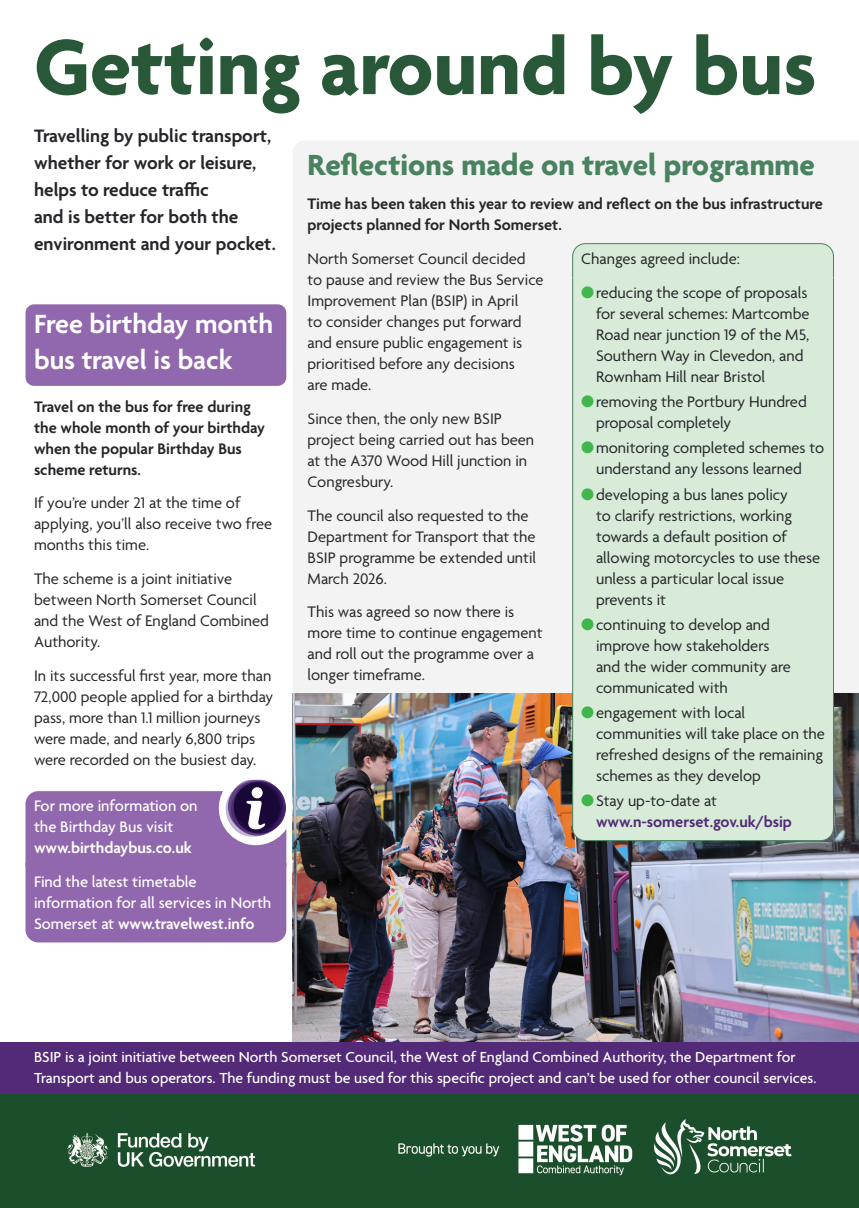
<style>
.page{position:relative;width:859px;height:1208px;background:#fff}
.page>*{position:absolute;margin:0;border:0;box-sizing:border-box;transform-origin:0 0}
.t1{font:700 84px "Agenda";color:#295838}
.Heading_1__H3{font:700 31.5px "Agenda";color:#48825e}
.t2{font:600 28.5px/36px "Agenda";color:#fff}
.Text_-_Intro_A__P{font:600 19.5px/27px "Agenda";color:#242629}
.Text__P{font:16.5px/21px "Agenda";color:#242629}
.Text_-_Intro_B__P{font:600 16.5px/21px "Agenda";color:#242629}
.Text__P-2{font:500 16.5px/21px "Agenda";color:#fff}
.t3{font:600 16.5px/21px "Agenda";color:#522a77}
.Text__P-3{font:500 15.75px/21px "Agenda";color:#fff}
.s1{color:#41b64c}
.s2{font-weight:400;color:#242629}
.s3{font-weight:600}
</style>
<div class="page">
<div style="left:293px;top:141px;width:566px;height:552px;background:#f2f3f2"></div>
<img style="left:293px;top:693px;width:566px;height:349px">
<div style="left:26px;top:304px;width:260px;height:82px;background:#9168ad;border-radius:9px"></div>
<svg style="left:572px;top:243px;width:262px;height:34px;background:#d3e7d4"></svg>
<div style="left:573px;top:277px;width:260px;height:517px;background:#d8ebd8"></div>
<hr style="left:572px;top:277px;width:1px;height:517px;background:#48825e">
<hr style="left:833px;top:277px;width:1px;height:517px;background:#48825e">
<div style="left:572px;top:785px;width:262px;height:56px;background:#d8ebd8"></div>
<svg style="left:26px;top:779px;width:260px;height:163px;background:#9672b0"></svg>
<img style="left:0;top:1093px;width:859px;height:115px">
<div style="left:0;top:1042px;width:859px;height:51px;background:#522a77"></div>
<h1 class="t1" style="left:34px;top:22px;width:784px">Getting around by bus</h1>
<p class="Text_-_Intro_A__P" style="left:34px;top:124px;width:243px">Travelling by public transport, whether for work or leisure, helps to reduce traffic<br>and is better for both the environment and your pocket.</p>
<h3 class="Heading_1__H3" style="left:308px;top:148px;width:509px">Reflections made on travel programme</h3>
<p class="Text_-_Intro_B__P" style="left:308px;top:194px;width:517px">Time has been taken this year to review and reflect on the bus infrastructure projects planned for North Somerset.</p>
<p class="Text__P" style="left:308px;top:249px;width:238px">North Somerset Council decided to pause and review the Bus Service<br>Improvement Plan (BSIP) in April<br>to consider changes put forward and ensure public engagement is prioritised before any decisions<br>are made.</p>
<p class="Text__P" style="left:308px;top:409px;width:228px">Since then, the only new BSIP project being carried out has been at the A370 Wood Hill junction in<br>Congresbury.</p>
<p class="Text__P" style="left:308px;top:506px;width:230px">The council also requested to the<br>Department for Transport that the<br>BSIP programme be extended until<br>March 2026.</p>
<p class="Text__P" style="left:308px;top:602px;width:236px">This was agreed so now there is more time to continue engagement and roll out the programme over a longer timeframe.</p>
<p class="Text__P" style="left:581px;top:249px;width:160px">Changes agreed include:</p>
<p class="Text__P" style="left:596px;top:283px;width:215px;text-indent:-15px"><span class="s1">●</span>reducing the scope of proposals for several schemes: Martcombe<br>Road near junction 19 of the M5,<br>Southern Way in Clevedon, and<br>Rownham Hill near Bristol</p>
<p class="Text__P" style="left:596px;top:392px;width:212px;text-indent:-15px"><span class="s1">●</span>removing the Portbury Hundred proposal completely</p>
<p class="Text__P" style="left:581px;top:438px;width:245px;text-align:center"><span class="s1">●</span>monitoring completed schemes to understand any lessons learned</p>
<p class="Text__P" style="left:596px;top:485px;width:226px;text-indent:-15px"><span class="s1">●</span>developing a bus lanes policy<br>to clarify restrictions, working towards a default position of allowing motorcycles to use these unless a particular local issue prevents it</p>
<p class="Text__P" style="left:596px;top:615px;width:196px;text-indent:-15px"><span class="s1">●</span>continuing to develop and improve how stakeholders and the wider community are communicated with</p>
<p class="Text__P" style="left:596px;top:703px;width:230px;text-indent:-15px"><span class="s1">●</span>engagement with local communities will take place on the refreshed designs of the remaining schemes as they develop</p>
<p class="t3" style="left:596px;top:791px;width:197px;text-indent:-15px"><span class="s1">●</span><span class="s2">Stay up-to-date at </span>www.n-somerset.gov.uk/bsip</p>
<h2 class="t2" style="left:34px;top:308px;width:241px">Free birthday month bus travel is back</h2>
<p class="Text_-_Intro_B__P" style="left:34px;top:397px;width:232px">Travel on the bus for free during the whole month of your birthday when the popular Birthday Bus scheme returns.</p>
<p class="Text__P" style="left:34px;top:493px;width:240px">If you’re under 21 at the time of applying, you’ll also receive two free months this time.</p>
<p class="Text__P" style="left:34px;top:569px;width:237px">The scheme is a joint initiative between North Somerset Council and the West of England Combined<br>Authority.</p>
<p class="Text__P" style="left:34px;top:666px;width:241px">In its successful first year, more than 72,000 people applied for a birthday pass, more than 1.1 million journeys were made, and nearly 6,800 trips were recorded on the busiest day.</p>
<p class="Text__P-2" style="left:34px;top:796px;width:165px">For more information on the Birthday Bus visit <span class="s3">www.birthdaybus.co.uk</span></p>
<p class="Text__P-2" style="left:34px;top:872px;width:239px">Find the latest timetable information for all services in North<br>Somerset at <span class="s3">www.travelwest.info</span></p>
<p class="Text__P-3" style="left:34px;top:1047px;width:784px">BSIP is a joint initiative between North Somerset Council, the West of England Combined Authority, the Department for<br>Transport and bus operators. The funding must be used for this specific project and can’t be used for other council services.</p>
</div>
